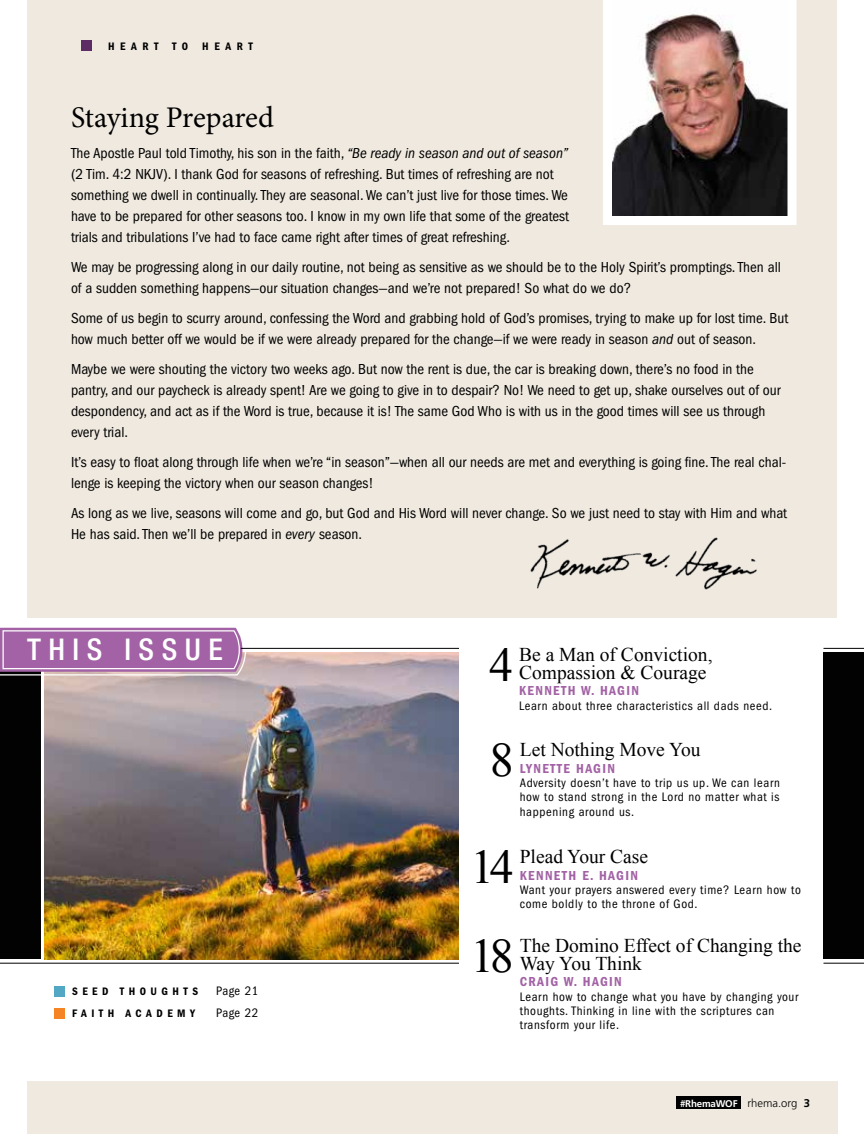
<style>
.page{position:relative;width:864px;height:1134px;background:#fff}
.page>*{position:absolute;margin:0;border:0;box-sizing:border-box;transform-origin:0 0}
.t1{font:48px/95.4px "Times New Roman";color:#000}
.t2{font:30px "Minion Pro";letter-spacing:-.01em;color:#000}
.t3{font:500 condensed 30px "Helvetica Neue";letter-spacing:.25em;color:#fff}
.t4{font:19.5px/18px "Times New Roman";color:#000}
.t5{font:condensed 15px/21px "Franklin Gothic";color:#000}
.t6{font:600 condensed 13.5px "Franklin Gothic";letter-spacing:.1em;color:#a262a5}
.t7{font:condensed 12.75px/14.2px "Franklin Gothic";letter-spacing:.05em;color:#000}
.t8{font:600 condensed 11.25px "Franklin Gothic";letter-spacing:.4em;color:#000}
.t9{font:700 9.75px "Frutiger";letter-spacing:-.02em;color:#fff}
.s1{font-style:italic}
.s2{font-weight:300;font-size:11.25px;color:#000}
.s3{font-size:11.25px;color:#000}
</style>
<div class="page">
<img style="left:45px;top:653px;width:414px;height:306px">
<div style="left:0;top:653px;width:40px;height:306px;background:#020202"></div>
<svg style="left:0;top:627px;width:247px;height:49px;background:#ad77ae"></svg>
<div style="left:27px;top:0;width:810px;height:618px;background:#efe9df"></div>
<hr style="left:0;top:963px;width:459px;height:1px;background:#000">
<hr style="left:824px;top:648px;width:40px;height:1px;background:#000">
<hr style="left:824px;top:963px;width:40px;height:1px;background:#000">
<div style="left:824px;top:653px;width:40px;height:306px;background:#020202"></div>
<div style="left:27px;top:1081px;width:810px;height:53px;background:#efe9df"></div>
<div style="left:54px;top:986px;width:11px;height:11px;background:#52a7c4"></div>
<div style="left:54px;top:1008px;width:11px;height:11px;background:#f58424"></div>
<svg style="left:603px;top:0;width:194px;height:225px;background:#978a87"></svg>
<div style="left:81px;top:40px;width:11px;height:11px;background:#5d2c65"></div>
<hr style="left:241px;top:648px;width:218px;height:1px;background:#000">
<img style="left:530px;top:538px;width:227px;height:51px">
<div style="left:676px;top:1097px;width:65px;height:12px;background:#000"></div>
<p class="t8" style="left:108px;top:40px;width:82px">HEART TO</p>
<p class="t8" style="left:202px;top:40px;width:52px">HEART</p>
<h2 class="t2" style="left:71px;top:97px;width:205px">Staying Prepared</h2>
<p class="t5" style="left:71px;top:143px;width:500px">The Apostle Paul told Timothy, his son in the faith, <span class="s1">“Be ready in season and out of season” </span>(2 Tim. 4:2 NKJV). I thank God for seasons of refreshing. But times of refreshing are not something we dwell in continually. They are seasonal. We can’t just live for those times. We have to be prepared for other seasons too. I know in my own life that some of the greatest trials and tribulations I’ve had to face came right after times of great refreshing.</p>
<p class="t5" style="left:71px;top:257px;width:711px">We may be progressing along in our daily routine, not being as sensitive as we should be to the Holy Spirit’s promptings. Then all of a sudden something happens—our situation changes—and we’re not prepared! So what do we do?</p>
<p class="t5" style="left:71px;top:308px;width:719px">Some of us begin to scurry around, confessing the Word and grabbing hold of God’s promises, trying to make up for lost time. But how much better off we would be if we were already prepared for the change—if we were ready in season <span class="s1">and</span> out of season.</p>
<p class="t5" style="left:71px;top:359px;width:711px">Maybe we were shouting the victory two weeks ago. But now the rent is due, the car is breaking down, there’s no food in the pantry, and our paycheck is already spent! Are we going to give in to despair? No! We need to get up, shake ourselves out of our despondency, and act as if the Word is true, because it is! The same God Who is with us in the good times will see us through every trial.</p>
<p class="t5" style="left:71px;top:452px;width:717px">It’s easy to float along through life when we’re “in season”—when all our needs are met and everything is going fine. The real chal&shy;lenge is keeping the victory when our season changes!</p>
<p class="t5" style="left:71px;top:503px;width:718px">As long as we live, seasons will come and go, but God and His Word will never change. So we just need to stay with Him and what<br>He has said. Then we’ll be prepared in <span class="s1">every</span> season.</p>
<h2 class="t3" style="left:27px;top:632px;width:197px">THIS ISSUE</h2>
<p class="t8" style="left:72px;top:985px;width:128px">SEED THOUGHTS</p>
<p class="t7" style="left:216px;top:984px;width:44px">Page 21</p>
<p class="t8" style="left:72px;top:1007px;width:124px">FAITH ACADEMY</p>
<p class="t7" style="left:216px;top:1006px;width:44px">Page 22</p>
<h1 class="t1" style="left:489px;top:616px;width:26px">4<br>8</h1>
<h3 class="t4" style="left:519px;top:645px;width:195px">Be a Man of Conviction,<br>Compassion &amp; Courage</h3>
<p class="t6" style="left:519px;top:683px;width:121px">KENNETH W. HAGIN</p>
<p class="t7" style="left:519px;top:698px;width:255px">Learn about three characteristics all dads need.</p>
<h3 class="t4" style="left:520px;top:741px;width:182px">Let Nothing Move You</h3>
<p class="t6" style="left:520px;top:761px;width:97px">LYNETTE HAGIN</p>
<p class="t7" style="left:520px;top:776px;width:262px;text-align:justify">Adversity doesn’t have to trip us up. We can learn how to stand strong in the Lord no matter what is happening around us.</p>
<h1 class="t1" style="left:471px;top:818px;width:45px">14</h1>
<h3 class="t4" style="left:520px;top:847px;width:130px">Plead Your Case</h3>
<p class="t6" style="left:520px;top:867px;width:120px">KENNETH E. HAGIN</p>
<p class="t7" style="left:520px;top:883px;width:283px">Want your prayers answered every time? Learn how to come boldly to the throne of God.</p>
<h1 class="t1" style="left:471px;top:907px;width:45px">18</h1>
<h3 class="t4" style="left:520px;top:936px;width:283px">The Domino Effect of Changing the<br>Way You Think</h3>
<p class="t6" style="left:520px;top:974px;width:104px">CRAIG W. HAGIN</p>
<p class="t7" style="left:520px;top:989px;width:280px">Learn how to change what you have by changing your thoughts. Thinking in line with the scriptures can transform your life.</p>
<p class="t9" style="left:680px;top:1097px;width:131px">#RhemaWOF <span class="s2">rhema.org</span> <span class="s3">3</span></p>
</div>
